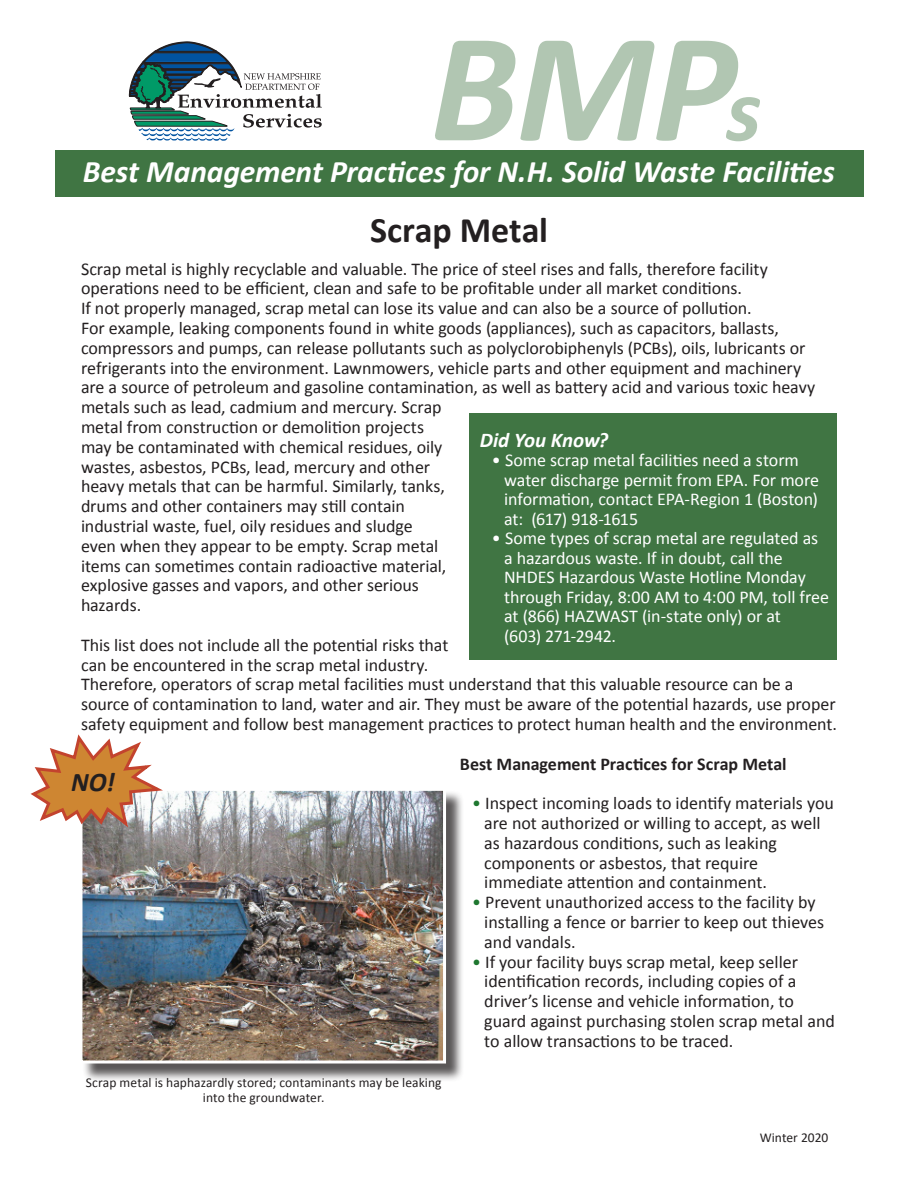
<style>
.page{position:relative;width:918px;height:1188px;background:#fff}
.page>*{position:absolute;margin:0;border:0;box-sizing:border-box;transform-origin:0 0}
.t1{font:italic 700 157.5px "Calibri";color:#b1c6b2}
.t2{font:700 36px "Calibri";letter-spacing:-.005em;color:#231f20}
.t3{font:italic 700 31.5px "Calibri";letter-spacing:-.005em;color:#fff}
.t4{font:italic 700 27px "Calibri";color:#231f20}
.t5{font:italic 700 21px "Calibri";letter-spacing:-.005em;color:#fff}
.t6{font:18px/19.8px "Calibri";letter-spacing:-.005em;color:#231f20}
.t7{font:18px "Calibri";letter-spacing:-.005em;color:#fff}
.t8{font:700 18px "Calibri";color:#231f20}
.t9{font:18px "Calibri";letter-spacing:-.025em;color:#fff}
.t10{font:13.5px/15px "Calibri";letter-spacing:.005em;color:#231f20;text-align:center}
.s1{font-size:90px}
.s2{color:#1e772f}
</style>
<div class="page">
<svg style="left:129px;top:42px;width:193px;height:99px"></svg>
<div style="left:55px;top:150px;width:809px;height:47px;background:#407543"></div>
<div style="left:469px;top:413px;width:368px;height:246px;background:#407543"></div>
<div style="left:82px;top:790px;width:389px;height:298px;background:#231f20;opacity:.75"></div>
<img style="left:84px;top:792px;width:358px;height:268px">
<div style="left:80px;top:788px;width:366px;height:276px;border:3px solid #fff"></div>
<svg style="left:30px;top:734px;width:138px;height:97px"></svg>
<p class="t1" style="left:430px;top:-12px;width:333px">BMP<span class="s1">s</span></p>
<p class="t3" style="left:83px;top:152px;width:754px">Best Management Practices for N.H. Solid Waste Facilities</p>
<p class="t2" style="left:370px;top:207px;width:180px">Scrap Metal</p>
<p class="t6" style="left:81px;top:259px;width:689px">Scrap metal is highly recyclable and valuable. The price of steel rises and falls, therefore facility operations need to be efficient, clean and safe to be profitable under all market conditions.</p>
<p class="t6" style="left:81px;top:298px;width:736px">If not properly managed, scrap metal can lose its value and can also be a source of pollution.<br>For example, leaking components found in white goods (appliances), such as capacitors, ballasts, compressors and pumps, can release pollutants such as polyclorobiphenyls (PCBs), oils, lubricants or refrigerants into the environment. Lawnmowers, vehicle parts and other equipment and machinery are a source of petroleum and gasoline contamination, as well as battery acid and various toxic heavy metals such as lead, cadmium and mercury. Scrap<br>metal from construction or demolition projects<br>may be contaminated with chemical residues, oily<br>wastes, asbestos, PCBs, lead, mercury and other<br>heavy metals that can be harmful. Similarly, tanks,<br>drums and other containers may still contain<br>industrial waste, fuel, oily residues and sludge<br>even when they appear to be empty. Scrap metal<br>items can sometimes contain radioactive material,<br>explosive gasses and vapors, and other serious<br>hazards.</p>
<p class="t6" style="left:81px;top:635px;width:757px">This list does not include all the potential risks that<br>can be encountered in the scrap metal industry.<br>Therefore, operators of scrap metal facilities must understand that this valuable resource can be a source of contamination to land, water and air. They must be aware of the potential hazards, use proper safety equipment and follow best management practices to protect human health and the environment.</p>
<p class="t8" style="left:460px;top:752px;width:328px">Best Management Practices for Scrap Metal</p>
<p class="t6" style="left:472px;top:793px;width:363px"><span class="s2">•</span> Inspect incoming loads to identify materials you</p>
<p class="t6" style="left:484px;top:813px;width:338px">are not authorized or willing to accept, as well</p>
<p class="t6" style="left:484px;top:833px;width:294px">as hazardous conditions, such as leaking</p>
<p class="t6" style="left:484px;top:853px;width:275px">components or asbestos, that require</p>
<p class="t6" style="left:484px;top:872px;width:284px">immediate attention and containment.</p>
<p class="t6" style="left:472px;top:892px;width:345px"><span class="s2">•</span> Prevent unauthorized access to the facility by</p>
<p class="t6" style="left:484px;top:912px;width:341px">installing a fence or barrier to keep out thieves</p>
<p class="t6" style="left:484px;top:932px;width:93px">and vandals.</p>
<p class="t6" style="left:472px;top:952px;width:327px"><span class="s2">•</span> If your facility buys scrap metal, keep seller</p>
<p class="t6" style="left:484px;top:971px;width:314px">identification records, including copies of a</p>
<p class="t6" style="left:484px;top:991px;width:311px">driver’s license and vehicle information, to</p>
<p class="t6" style="left:484px;top:1011px;width:352px">guard against purchasing stolen scrap metal and</p>
<p class="t6" style="left:484px;top:1031px;width:251px">to allow transactions to be traced.</p>
<p class="t5" style="left:480px;top:426px;width:130px">Did You Know?</p>
<p class="t7" style="left:492px;top:449px;width:309px">• Some scrap metal facilities need a storm</p>
<p class="t7" style="left:504px;top:468px;width:317px">water discharge permit from EPA. For more</p>
<p class="t7" style="left:504px;top:488px;width:315px">information, contact EPA-Region 1 (Boston)</p>
<p class="t9" style="left:504px;top:507px;width:135px">at: (617) 918-1615</p>
<p class="t7" style="left:492px;top:527px;width:328px">• Some types of scrap metal are regulated as</p>
<p class="t7" style="left:504px;top:546px;width:280px">a hazardous waste. If in doubt, call the</p>
<p class="t7" style="left:504px;top:566px;width:303px">NHDES Hazardous Waste Hotline Monday</p>
<p class="t7" style="left:504px;top:585px;width:326px">through Friday, 8:00 AM to 4:00 PM, toll free</p>
<p class="t7" style="left:504px;top:605px;width:278px">at (866) HAZWAST (in-state only) or at</p>
<p class="t7" style="left:504px;top:624px;width:113px">(603) 271-2942.</p>
<p class="t4" style="left:71px;top:765px;width:45px">NO!</p>
<p class="t10" style="left:86px;top:1075px;width:357px">Scrap metal is haphazardly stored; contaminants may be leaking into the groundwater.</p>
<p class="t10" style="left:760px;top:1130px;width:70px">Winter 2020</p>
</div>
